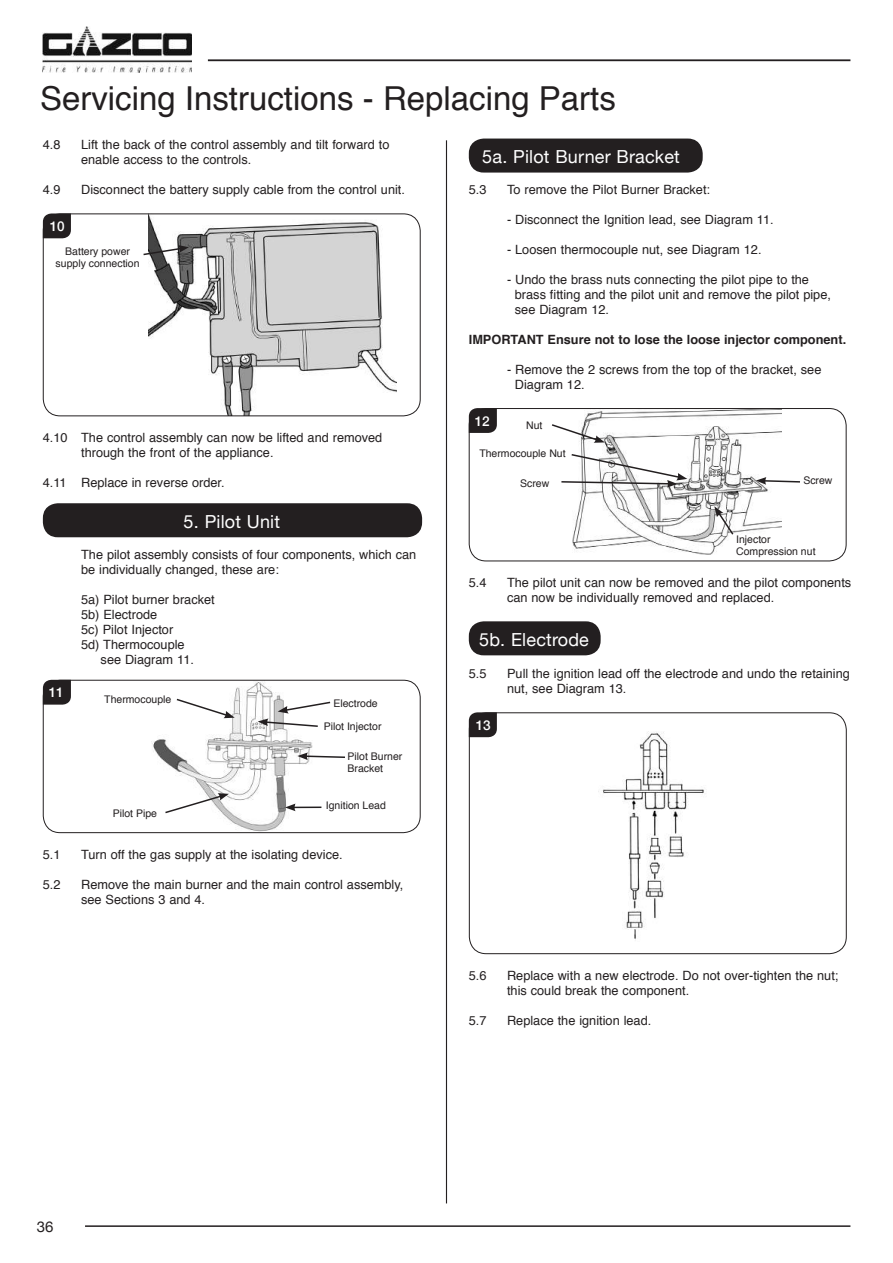
<style>
.page{position:relative;width:893px;height:1263px;background:#fff}
.page>*{position:absolute;margin:0;border:0;box-sizing:border-box;transform-origin:0 0}
.t1{font:33px "Helvetica";color:#231f20}
.t2{font:18px "Helvetica Neue";letter-spacing:.01em;color:#fff}
.t3{font:15px "Helvetica Neue";color:#231f20}
.t4{font:500 13.5px "Helvetica Neue";color:#fff}
.t5{font:12.75px/15px "Helvetica";color:#231f20}
.t6{font:700 12.75px "Helvetica";color:#231f20}
.t7{font:10.5px/12px "Helvetica";color:#231f20}
</style>
<div class="page">
<hr style="left:85px;top:1225px;width:765px;height:2px;background:#231f20">
<hr style="left:446px;top:140px;width:1px;height:1063px;background:#231f20">
<hr style="left:208px;top:59px;width:642px;height:2px;background:#231f20">
<img style="left:42px;top:27px;width:149px;height:45px">
<div style="left:469px;top:139px;width:234px;height:34px;background:#231f20;border-radius:15px"></div>
<img style="left:573px;top:410px;width:208px;height:145px">
<div style="left:469px;top:408px;width:377px;height:153px;border:1px solid #231f20;border-radius:17px"></div>
<svg style="left:469px;top:408px;width:28px;height:25px"></svg>
<svg style="left:552px;top:423px;width:53px;height:20px"></svg>
<svg style="left:714px;top:506px;width:21px;height:30px"></svg>
<svg style="left:561px;top:453px;width:126px;height:35px"></svg>
<svg style="left:756px;top:477px;width:44px;height:8px"></svg>
<div style="left:469px;top:621px;width:132px;height:34px;background:#231f20;border-radius:15px"></div>
<img style="left:598px;top:731px;width:106px;height:209px">
<div style="left:469px;top:712px;width:378px;height:242px;border:1px solid #231f20;border-radius:17px"></div>
<svg style="left:469px;top:712px;width:28px;height:25px"></svg>
<img style="left:149px;top:215px;width:248px;height:199px">
<div style="left:43px;top:213px;width:378px;height:203px;border:1px solid #231f20;border-radius:17px"></div>
<svg style="left:143px;top:245px;width:46px;height:11px"></svg>
<svg style="left:43px;top:213px;width:28px;height:25px"></svg>
<div style="left:43px;top:503px;width:379px;height:34px;background:#231f20;border-radius:15px"></div>
<img style="left:151px;top:682px;width:161px;height:149px">
<div style="left:43px;top:680px;width:378px;height:153px;border:1px solid #231f20;border-radius:17px"></div>
<svg style="left:43px;top:680px;width:28px;height:25px"></svg>
<svg style="left:164px;top:793px;width:65px;height:21px"></svg>
<hr style="left:293px;top:806px;width:28px;height:2px;background:#231f20">
<svg style="left:285px;top:803px;width:11px;height:8px"></svg>
<svg style="left:297px;top:752px;width:48px;height:8px"></svg>
<svg style="left:175px;top:697px;width:60px;height:21px"></svg>
<svg style="left:258px;top:701px;width:73px;height:27px"></svg>
<h1 class="t1" style="left:40px;top:73px;width:577px">Servicing Instructions - Replacing Parts</h1>
<h2 class="t2" style="left:482px;top:144px;width:199px">5a. Pilot Burner Bracket</h2>
<p class="t5" style="left:469px;top:182px;width:19px">5.3</p>
<p class="t5" style="left:507px;top:182px;width:205px">To remove the Pilot Burner Bracket:</p>
<p class="t5" style="left:507px;top:212px;width:268px">- Disconnect the Ignition lead, see Diagram 11.</p>
<p class="t5" style="left:507px;top:242px;width:256px">- Loosen thermocouple nut, see Diagram 12.</p>
<p class="t5" style="left:515px;top:272px;width:318px;text-indent:-8px">- Undo the brass nuts connecting the pilot pipe to the brass fitting and the pilot unit and remove the pilot pipe, see Diagram 12.</p>
<p class="t6" style="left:469px;top:329px;width:379px">IMPORTANT Ensure not to lose the loose injector component.</p>
<p class="t5" style="left:515px;top:362px;width:308px;text-indent:-8px">- Remove the 2 screws from the top of the bracket, see<br>Diagram 12.</p>
<p class="t4" style="left:475px;top:410px;width:17px">12</p>
<p class="t5" style="left:43px;top:138px;width:19px">4.8</p>
<p class="t5" style="left:81px;top:138px;width:310px">Lift the back of the control assembly and tilt forward to enable access to the controls.</p>
<p class="t5" style="left:43px;top:183px;width:19px">4.9</p>
<p class="t5" style="left:81px;top:183px;width:325px">Disconnect the battery supply cable from the control unit.</p>
<p class="t4" style="left:50px;top:215px;width:17px">10</p>
<p class="t7" style="left:56px;top:246px;width:86px;text-align:center">Battery power supply connection</p>
<p class="t7" style="left:526px;top:420px;width:18px">Nut</p>
<p class="t7" style="left:479px;top:448px;width:88px">Thermocouple Nut</p>
<p class="t7" style="left:520px;top:478px;width:31px">Screw</p>
<p class="t7" style="left:803px;top:475px;width:31px">Screw</p>
<p class="t5" style="left:81px;top:431px;width:303px;text-indent:-38px">4.10 The control assembly can now be lifted and removed through the front of the appliance.</p>
<p class="t5" style="left:43px;top:476px;width:183px">4.11 Replace in reverse order.</p>
<h2 class="t2" style="left:184px;top:508px;width:98px">5. Pilot Unit</h2>
<p class="t5" style="left:81px;top:547px;width:337px">The pilot assembly consists of four components, which can be individually changed, these are:</p>
<p class="t5" style="left:81px;top:592px;width:135px">5a) Pilot burner bracket</p>
<p class="t5" style="left:81px;top:607px;width:78px">5b) Electrode</p>
<p class="t5" style="left:81px;top:622px;width:94px">5c) Pilot Injector</p>
<p class="t5" style="left:81px;top:637px;width:105px">5d) Thermocouple</p>
<p class="t5" style="left:101px;top:652px;width:95px">see Diagram 11.</p>
<p class="t4" style="left:49px;top:682px;width:17px">11</p>
<p class="t7" style="left:333px;top:697px;width:46px">Electrode</p>
<p class="t7" style="left:736px;top:533px;width:81px">Injector<br>Compression nut</p>
<p class="t5" style="left:469px;top:576px;width:19px">5.4</p>
<p class="t5" style="left:507px;top:576px;width:346px">The pilot unit can now be removed and the pilot components can now be individually removed and replaced.</p>
<h2 class="t2" style="left:479px;top:627px;width:111px">5b. Electrode</h2>
<p class="t5" style="left:469px;top:667px;width:19px">5.5</p>
<p class="t5" style="left:507px;top:667px;width:344px">Pull the ignition lead off the electrode and undo the retaining nut, see Diagram 13.</p>
<p class="t4" style="left:476px;top:714px;width:17px">13</p>
<p class="t7" style="left:104px;top:694px;width:69px">Thermocouple</p>
<p class="t7" style="left:324px;top:720px;width:59px">Pilot Injector</p>
<p class="t7" style="left:348px;top:751px;width:56px">Pilot Burner<br>Bracket</p>
<p class="t7" style="left:326px;top:799px;width:62px">Ignition Lead</p>
<p class="t7" style="left:113px;top:808px;width:46px">Pilot Pipe</p>
<p class="t5" style="left:43px;top:847px;width:19px">5.1</p>
<p class="t5" style="left:81px;top:847px;width:263px">Turn off the gas supply at the isolating device.</p>
<p class="t5" style="left:43px;top:877px;width:19px">5.2</p>
<p class="t5" style="left:81px;top:877px;width:324px">Remove the main burner and the main control assembly, see Sections 3 and 4.</p>
<p class="t5" style="left:469px;top:968px;width:19px">5.6</p>
<p class="t5" style="left:507px;top:968px;width:333px">Replace with a new electrode. Do not over-tighten the nut; this could break the component.</p>
<p class="t5" style="left:469px;top:1013px;width:19px">5.7</p>
<p class="t5" style="left:507px;top:1013px;width:146px">Replace the ignition lead.</p>
<p class="t3" style="left:37px;top:1216px;width:18px">36</p>
</div>
